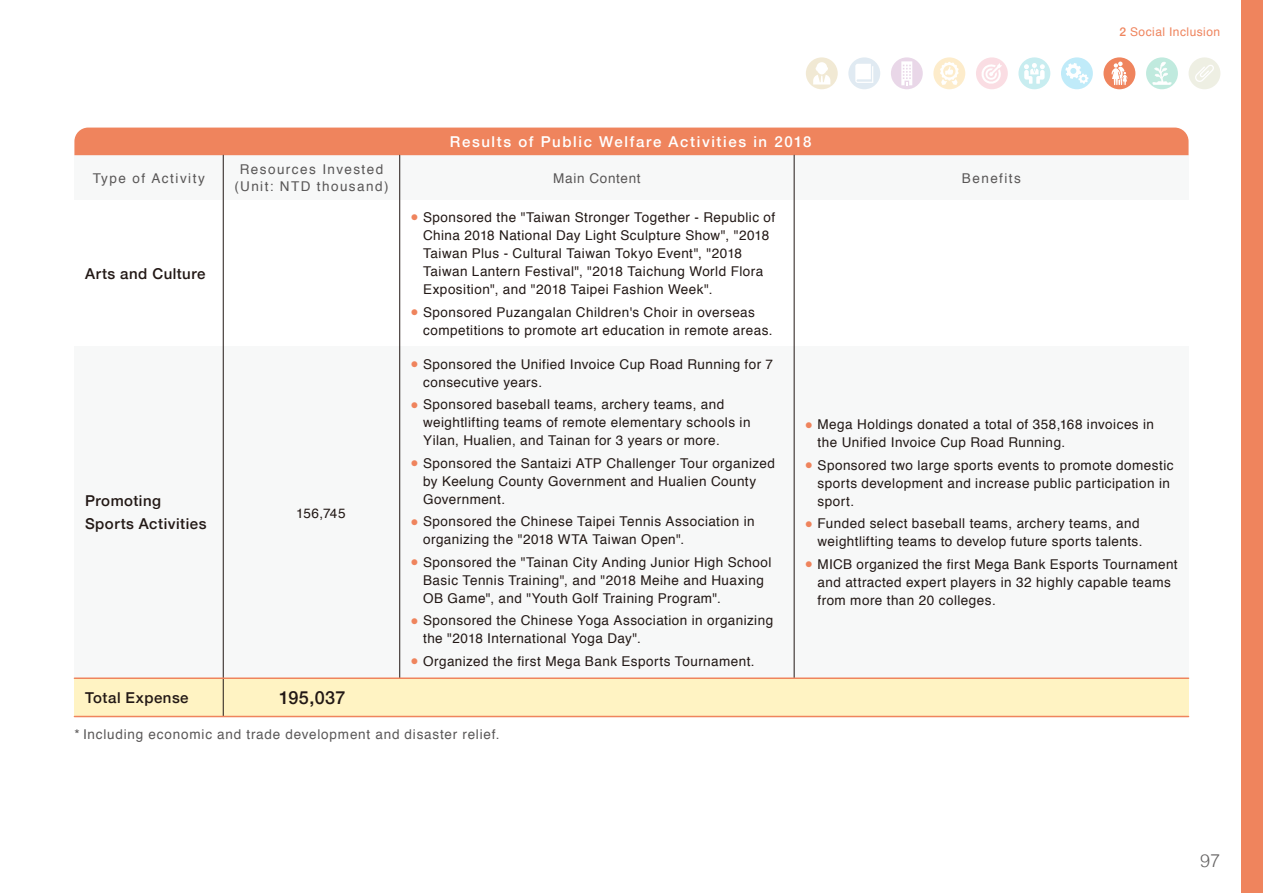
<style>
.page{position:relative;width:1263px;height:893px;background:#fff}
.page>*{position:absolute;margin:0;border:0;box-sizing:border-box;transform-origin:0 0}
.t1{font:500 18px "Helvetica Neue";letter-spacing:.02em;color:#221815}
.t2{font:300 18px "Helvetica";color:#666464}
.t3{font:500 15px/22.5px "Helvetica Neue";letter-spacing:.035em;color:#221815}
.t4{font:500 15px "Helvetica Neue";letter-spacing:.105em;color:#fff}
.t5{font:13.5px/18px "Helvetica";letter-spacing:.035em;color:#221815}
.t6{font:13.5px "Helvetica";letter-spacing:.065em;color:#595757}
.t7{font:13.5px/16.5px "Helvetica";letter-spacing:.105em;color:#595757;text-align:center}
.t8{font:13.5px "Helvetica";letter-spacing:.11em;color:#595757}
.t9{font:12px "Helvetica";letter-spacing:.04em;color:#ef845d}
.s1{font-family:"Helvetica Neue";font-weight:500}
.s2{color:#ef845d}
</style>
<div class="page">
<div style="left:74px;top:347px;width:1114px;height:331px;background:#f7f8f8"></div>
<div style="left:74px;top:155px;width:1114px;height:45px;background:#f7f8f8"></div>
<div style="left:74px;top:128px;width:1114px;height:27px;background:#ef845d"></div>
<div style="left:74px;top:678px;width:1114px;height:38px;background:#fff3c3"></div>
<hr style="left:223px;top:155px;width:1px;height:561px;background:#221815">
<hr style="left:794px;top:155px;width:1px;height:523px;background:#221815">
<hr style="left:399px;top:155px;width:1px;height:523px;background:#221815">
<hr style="left:74px;top:677px;width:1114px;height:2px;background:#ef845d">
<hr style="left:74px;top:716px;width:1114px;height:1px;background:#ef845d">
<div style="left:1242px;top:0;width:21px;height:893px;background:#ef845d"></div>
<svg style="left:933px;top:57px;width:32px;height:32px"></svg>
<svg style="left:940px;top:62px;width:19px;height:23px"></svg>
<div style="left:891px;top:57px;width:32px;height:32px;background:#e9d7e8;border-radius:50%"></div>
<svg style="left:901px;top:61px;width:11px;height:24px"></svg>
<div style="left:848px;top:57px;width:32px;height:32px;background:#e0eaf2;border-radius:50%"></div>
<svg style="left:855px;top:64px;width:18px;height:19px"></svg>
<div style="left:976px;top:57px;width:32px;height:32px;background:#fadde3;border-radius:50%"></div>
<svg style="left:980px;top:63px;width:22px;height:22px"></svg>
<svg style="left:1018px;top:57px;width:32px;height:32px"></svg>
<svg style="left:1024px;top:63px;width:21px;height:21px"></svg>
<svg style="left:1061px;top:57px;width:32px;height:32px"></svg>
<svg style="left:1065px;top:63px;width:23px;height:21px"></svg>
<div style="left:1103px;top:57px;width:32px;height:32px;background:#ef845d;border-radius:50%"></div>
<svg style="left:1111px;top:62px;width:16px;height:23px"></svg>
<div style="left:1188px;top:57px;width:32px;height:32px;background:#eeefe3;border-radius:50%"></div>
<svg style="left:1195px;top:65px;width:19px;height:17px"></svg>
<svg style="left:1146px;top:57px;width:32px;height:32px"></svg>
<svg style="left:1152px;top:62px;width:20px;height:23px"></svg>
<svg style="left:806px;top:57px;width:32px;height:32px"></svg>
<svg style="left:813px;top:62px;width:17px;height:23px"></svg>
<p class="t9" style="left:1119px;top:22px;width:102px"><span class="s1">2</span> Social Inclusion</p>
<p class="t8" style="left:93px;top:168px;width:114px">Type of Activity</p>
<p class="t3" style="left:85px;top:261px;width:122px">Arts and Culture</p>
<p class="t3" style="left:85px;top:488px;width:123px">Promoting<br>Sports Activities</p>
<p class="t7" style="left:234px;top:162px;width:156px">Resources Invested (Unit: NTD thousand)</p>
<p class="t5" style="left:296px;top:504px;width:51px">156,745</p>
<p class="t4" style="left:450px;top:130px;width:363px">Results of Public Welfare Activities in 2018</p>
<p class="t6" style="left:553px;top:168px;width:89px">Main Content</p>
<p class="t8" style="left:962px;top:168px;width:60px">Benefits</p>
<p class="t5" style="left:423px;top:209px;width:354px;text-indent:-13px"><span class="s2">●</span> Sponsored the "Taiwan Stronger Together - Republic of China 2018 National Day Light Sculpture Show", "2018<br>Taiwan Plus - Cultural Taiwan Tokyo Event", "2018<br>Taiwan Lantern Festival", "2018 Taichung World Flora Exposition", and "2018 Taipei Fashion Week".</p>
<p class="t5" style="left:423px;top:303px;width:351px;text-indent:-13px"><span class="s2">●</span> Sponsored Puzangalan Children's Choir in overseas competitions to promote art education in remote areas.</p>
<p class="t5" style="left:423px;top:355px;width:351px;text-indent:-13px"><span class="s2">●</span> Sponsored the Unified Invoice Cup Road Running for 7 consecutive years.</p>
<p class="t5" style="left:423px;top:396px;width:329px;text-indent:-13px"><span class="s2">●</span> Sponsored baseball teams, archery teams, and weightlifting teams of remote elementary schools in<br>Yilan, Hualien, and Tainan for 3 years or more.</p>
<p class="t5" style="left:423px;top:454px;width:353px;text-indent:-13px"><span class="s2">●</span> Sponsored the Santaizi ATP Challenger Tour organized by Keelung County Government and Hualien County<br>Government.</p>
<p class="t5" style="left:423px;top:513px;width:333px;text-indent:-13px"><span class="s2">●</span> Sponsored the Chinese Taipei Tennis Association in organizing the "2018 WTA Taiwan Open".</p>
<p class="t5" style="left:423px;top:553px;width:350px;text-indent:-13px"><span class="s2">●</span> Sponsored the "Tainan City Anding Junior High School<br>Basic Tennis Training", and "2018 Meihe and Huaxing<br>OB Game", and "Youth Golf Training Program".</p>
<p class="t5" style="left:423px;top:612px;width:352px;text-indent:-13px"><span class="s2">●</span> Sponsored the Chinese Yoga Association in organizing the "2018 International Yoga Day".</p>
<p class="t5" style="left:410px;top:652px;width:346px"><span class="s2">●</span> Organized the first Mega Bank Esports Tournament.</p>
<p class="t5" style="left:817px;top:416px;width:338px;text-indent:-13px"><span class="s2">●</span> Mega Holdings donated a total of 358,168 invoices in the Unified Invoice Cup Road Running.</p>
<p class="t5" style="left:817px;top:457px;width:358px;text-indent:-13px"><span class="s2">●</span> Sponsored two large sports events to promote domestic sports development and increase public participation in sport.</p>
<p class="t5" style="left:805px;top:515px;width:339px;text-align:right"><span class="s2">●</span> Funded select baseball teams, archery teams, and weightlifting teams to develop future sports talents.</p>
<p class="t5" style="left:817px;top:556px;width:362px;text-indent:-13px"><span class="s2">●</span> MICB organized the first Mega Bank Esports Tournament and attracted expert players in 32 highly capable teams from more than 20 colleges.</p>
<p class="t3" style="left:85px;top:685px;width:105px">Total Expense</p>
<h1 class="t1" style="left:279px;top:683px;width:68px">195,037</h1>
<p class="t6" style="left:74px;top:724px;width:427px">* Including economic and trade development and disaster relief.</p>
<h1 class="t2" style="left:1200px;top:846px;width:21px">97</h1>
</div>
